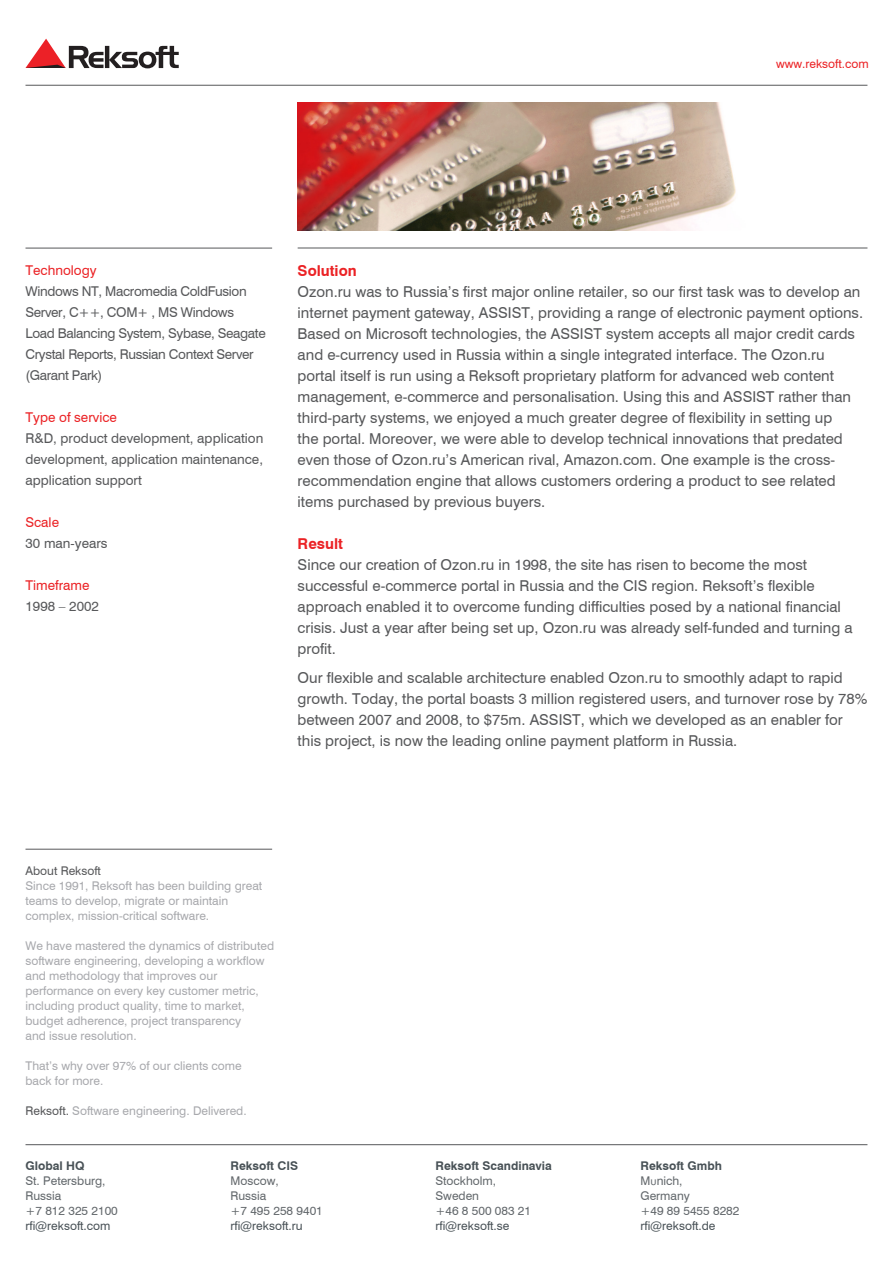
<style>
.page{position:relative;width:893px;height:1263px;background:#fff}
.page>*{position:absolute;margin:0;border:0;box-sizing:border-box;transform-origin:0 0}
.t1{font:15px/21px "Swiss 721 Cyrillic BT";color:#57585a}
.t2{font:700 15px "Swiss 721 BT";color:#eb2225}
.t3{font:13.5px/21px "Swiss 721 Cyrillic BT";letter-spacing:-.025em;color:#57585a}
.t4{font:13.5px "Swiss 721 Cyrillic BT";color:#eb2225}
.t5{font:13.5px "Swiss 721 Cyrillic BT";color:#57585a}
.t6{font:12px/15px "Swiss 721 Cyrillic BT";color:#a8a9ad}
.t7{font:12px "Swiss 721 Cyrillic BT";color:#63686c}
.t8{font:12px "Swiss 721 Cyrillic BT";color:#485156}
.t9{font:700 12px "Swiss 721 BT";color:#485156}
.t10{font:12px "Swiss 721 Cyrillic BT";color:#eb2225}
.t11{font:12px "Swiss 721 Cyrillic BT";color:#57585a}
.s1{color:#57585a}
.s2{font-family:"Corbel"}
</style>
<div class="page">
<hr style="left:26px;top:85px;width:841px;height:1px;background:#57585a">
<hr style="left:26px;top:1144px;width:841px;height:1px;background:#57585a">
<hr style="left:298px;top:248px;width:569px;height:1px;background:#57585a">
<hr style="left:26px;top:248px;width:246px;height:1px;background:#57585a">
<hr style="left:26px;top:849px;width:246px;height:1px;background:#57585a">
<svg style="left:26px;top:39px;width:153px;height:29px"></svg>
<img style="left:298px;top:102px;width:438px;height:129px">
<p class="t10" style="left:776px;top:56px;width:94px">www.reksoft.com</p>
<p class="t4" style="left:26px;top:262px;width:73px">Technology</p>
<p class="t3" style="left:26px;top:280px;width:242px">Windows NT, Macromedia ColdFusion<br>Server, C++, COM+ , MS Windows<br>Load Balancing System, Sybase, Seagate<br>Crystal Reports, Russian Context Server (Garant Park)</p>
<p class="t4" style="left:26px;top:409px;width:93px">Type of service</p>
<p class="t3" style="left:26px;top:427px;width:239px;text-align:justify">R&amp;D, product development, application development, application maintenance, application support</p>
<p class="t4" style="left:26px;top:514px;width:35px">Scale</p>
<p class="t5" style="left:26px;top:535px;width:84px">30 man-years</p>
<p class="t4" style="left:26px;top:577px;width:66px">Timeframe</p>
<p class="t5" style="left:26px;top:598px;width:75px">1998 – 2002</p>
<p class="t2" style="left:298px;top:260px;width:61px">Solution</p>
<p class="t1" style="left:298px;top:281px;width:567px">Ozon.ru was to Russia’s first major online retailer, so our first task was to develop an internet payment gateway, ASSIST, providing a range of electronic payment options.<br>Based on Microsoft technologies, the ASSIST system accepts all major credit cards and e-currency used in Russia within a single integrated interface. The Ozon.ru portal itself is run using a Reksoft proprietary platform for advanced web content management, e-commerce and personalisation. Using this and ASSIST rather than third-party systems, we enjoyed a much greater degree of flexibility in setting up<br>the portal. Moreover, we were able to develop technical innovations that predated even those of Ozon.ru’s American rival, Amazon.com. One example is the cross&shy;recommendation engine that allows customers ordering a product to see related items purchased by previous buyers.</p>
<p class="t2" style="left:298px;top:533px;width:47px">Result</p>
<p class="t1" style="left:298px;top:554px;width:556px">Since our creation of Ozon.ru in 1998, the site has risen to become the most successful e-commerce portal in Russia and the CIS region. Reksoft’s flexible approach enabled it to overcome funding difficulties posed by a national financial crisis. Just a year after being set up, Ozon.ru was already self-funded and turning a profit.</p>
<p class="t1" style="left:298px;top:667px;width:571px">Our flexible and scalable architecture enabled Ozon.ru to smoothly adapt to rapid growth. Today, the portal boasts 3 million registered users, and turnover rose by 78% between 2007 and 2008, to $75m. ASSIST, which we developed as an enabler for this project, is now the leading online payment platform in Russia.</p>
<p class="t11" style="left:26px;top:863px;width:77px">About Reksoft</p>
<p class="t6" style="left:26px;top:878px;width:238px">Since 1991, Reksoft has been building great teams to develop, migrate or maintain</p>
<p class="t6" style="left:26px;top:908px;width:185px">complex, mission-critical software.</p>
<p class="t6" style="left:26px;top:938px;width:250px">We have mastered the dynamics of distributed software engineering, developing a workflow</p>
<p class="t6" style="left:26px;top:968px;width:193px">and methodology that improves our</p>
<p class="t6" style="left:26px;top:983px;width:235px">performance on every key customer metric, including product quality, time to market,</p>
<p class="t6" style="left:26px;top:1013px;width:217px">budget adherence, project transparency</p>
<p class="t6" style="left:26px;top:1028px;width:113px">and issue resolution.</p>
<p class="t6" style="left:26px;top:1058px;width:218px">That’s why over 97% of our clients come</p>
<p class="t6" style="left:26px;top:1073px;width:79px">back for more.</p>
<p class="t6" style="left:26px;top:1103px;width:223px"><span class="s1">Reksoft.</span> Software engineering. Delivered.</p>
<p class="t9" style="left:26px;top:1157px;width:61px">Global HQ</p>
<p class="t7" style="left:26px;top:1173px;width:82px">St. Petersburg,</p>
<p class="t7" style="left:26px;top:1188px;width:37px">Russia</p>
<p class="t7" style="left:26px;top:1203px;width:94px">+7 812 325 2100</p>
<p class="t8" style="left:26px;top:1218px;width:86px">rfi@reksoft.com</p>
<p class="t9" style="left:230px;top:1157px;width:69px">Reksoft CIS</p>
<p class="t7" style="left:230px;top:1173px;width:50px">Moscow,</p>
<p class="t7" style="left:230px;top:1188px;width:37px">Russia</p>
<p class="t7" style="left:230px;top:1203px;width:94px">+7 495 258 9401</p>
<p class="t8" style="left:230px;top:1218px;width:74px">rfi@reksoft.ru</p>
<p class="t9" style="left:435px;top:1157px;width:118px">Reksoft Scandinavia</p>
<p class="t7" style="left:435px;top:1173px;width:62px">Stockholm,</p>
<p class="t7" style="left:435px;top:1188px;width:45px">Sweden</p>
<p class="t7" style="left:435px;top:1203px;width:97px">+46 8 500 083 21</p>
<p class="t8" style="left:435px;top:1218px;width:75px">rfi@reksoft.se</p>
<p class="t9" style="left:640px;top:1157px;width:83px">Reksoft Gmbh</p>
<p class="t7" style="left:640px;top:1173px;width:44px">M<span class="s2">u</span>nich,</p>
<p class="t7" style="left:640px;top:1188px;width:51px">Germany</p>
<p class="t7" style="left:640px;top:1203px;width:100px">+49 89 5455 8282</p>
<p class="t8" style="left:640px;top:1218px;width:77px">rfi@reksoft.de</p>
</div>
